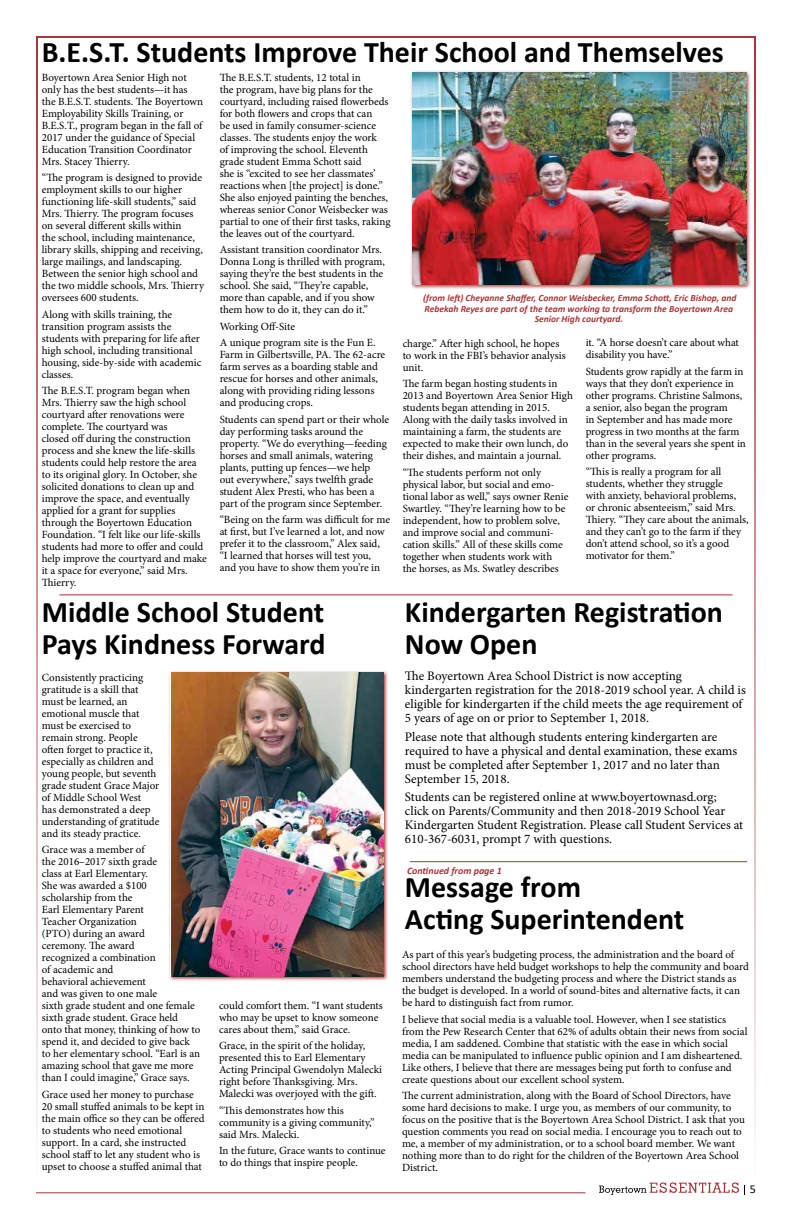
<style>
.page{position:relative;width:792px;height:1224px;background:#fff}
.page>*{position:absolute;margin:0;border:0;box-sizing:border-box;transform-origin:0 0}
.t1{font:700 30px/32px "Calibri";color:#000}
.t2{font:13px/14px "Minion Pro";color:#000}
.t3{font:12px "Calibri";color:#000}
.t4{font:11px/12px "Minion Pro";color:#000}
.t5{font:italic 700 10px "Calibri";color:#a93439}
.t6{font:italic 700 9.5px/10.5px "Calibri";color:#a93439;text-align:center}
</style>
<div class="page">
<svg style="left:599px;top:1183px;width:146px;height:12px"></svg>
<hr style="left:36px;top:1192px;width:549px;height:1px;background:#a93439">
<hr style="left:410px;top:861px;width:337px;height:1px;background:#a93439">
<hr style="left:59px;top:594px;width:674px;height:1px;background:#a93439">
<img style="left:411px;top:71px;width:340px;height:218px">
<img style="left:412px;top:73px;width:334px;height:211px">
<svg style="left:169px;top:671px;width:219px;height:310px;background:#ccaeae"></svg>
<img style="left:171px;top:673px;width:212px;height:303px">
<h1 class="t1" style="left:42px;top:35px;width:684px">B.E.S.T. Students Improve Their School and Themselves</h1>
<p class="t4" style="left:42px;top:71px;width:163px">Boyertown Area Senior High not only has the best students—it has the B.E.S.T. students. The Boyertown Employability Skills Training, or B.E.S.T., program began in the fall of 2017 under the guidance of Special Education Transition Coordinator Mrs. Stacey Thierry.</p>
<p class="t4" style="left:42px;top:172px;width:164px">“The program is designed to provide employment skills to our higher functioning life-skill students,” said Mrs. Thierry. The program focuses on several different skills within<br>the school, including maintenance, library skills, shipping and receiving, large mailings, and landscaping.<br>Between the senior high school and the two middle schools, Mrs. Thierry oversees 600 students.</p>
<p class="t4" style="left:42px;top:308px;width:161px">Along with skills training, the transition program assists the students with preparing for life after high school, including transitional housing, side-by-side with academic classes.</p>
<p class="t4" style="left:42px;top:385px;width:167px">The B.E.S.T. program began when Mrs. Thierry saw the high school courtyard after renovations were complete. The courtyard was<br>closed off during the construction process and she knew the life-skills students could help restore the area to its original glory. In October, she solicited donations to clean up and improve the space, and eventually applied for a grant for supplies through the Boyertown Education Foundation. “I felt like our life-skills students had more to offer and could help improve the courtyard and make it a space for everyone,” said Mrs.<br>Thierry.</p>
<p class="t4" style="left:220px;top:71px;width:172px">The B.E.S.T. students, 12 total in<br>the program, have big plans for the courtyard, including raised flowerbeds for both flowers and crops that can<br>be used in family consumer-science classes. The students enjoy the work<br>of improving the school. Eleventh grade student Emma Schott said<br>she is “excited to see her classmates’ reactions when [the project] is done.” She also enjoyed painting the benches, whereas senior Conor Weisbecker was partial to one of their first tasks, raking the leaves out of the courtyard.</p>
<p class="t4" style="left:220px;top:244px;width:167px">Assistant transition coordinator Mrs.<br>Donna Long is thrilled with program, saying they’re the best students in the school. She said, “They’re capable, more than capable, and if you show them how to do it, they can do it.”</p>
<p class="t4" style="left:220px;top:318px;width:158px;line-height:16.5px">Working Off-Site<br>A unique program site is the Fun E.</p>
<p class="t4" style="left:220px;top:349px;width:167px">Farm in Gilbertsville, PA. The 62-acre farm serves as a boarding stable and rescue for horses and other animals, along with providing riding lessons and producing crops.</p>
<p class="t4" style="left:220px;top:413px;width:171px">Students can spend part or their whole day performing tasks around the property. “We do everything—feeding horses and small animals, watering plants, putting up fences—we help<br>out everywhere,” says twelfth grade student Alex Presti, who has been a part of the program since September.</p>
<p class="t4" style="left:220px;top:514px;width:172px">“Being on the farm was difficult for me at first, but I’ve learned a lot, and now prefer it to the classroom,” Alex said, “I learned that horses will test you, and you have to show them you’re in</p>
<p class="t6" style="left:423px;top:292px;width:315px">(from left) Cheyanne Shaffer, Connor Weisbecker, Emma Schott, Eric Bishop, and<br>Rebekah Reyes are part of the team working to transform the Boyertown Area<br>Senior High courtyard.</p>
<p class="t4" style="left:586px;top:337px;width:155px">it. “A horse doesn’t care about what disability you have.”</p>
<p class="t4" style="left:586px;top:365px;width:162px">Students grow rapidly at the farm in ways that they don’t experience in other programs. Christine Salmons, a senior, also began the program<br>in September and has made more progress in two months at the farm than in the several years she spent in other programs.</p>
<p class="t4" style="left:586px;top:466px;width:165px">“This is really a program for all students, whether they struggle<br>with anxiety, behavioral problems,<br>or chronic absenteeism,” said Mrs.<br>Thiery. “They care about the animals, and they can’t go to the farm if they don’t attend school, so it’s a good motivator for them.”</p>
<p class="t4" style="left:403px;top:337px;width:165px">charge.” After high school, he hopes to work in the FBI’s behavior analysis unit.</p>
<p class="t4" style="left:403px;top:378px;width:172px">The farm began hosting students in 2013 and Boyertown Area Senior High students began attending in 2015.<br>Along with the daily tasks involved in maintaining a farm, the students are expected to make their own lunch, do their dishes, and maintain a journal.</p>
<p class="t4" style="left:403px;top:466px;width:167px">“The students perform not only physical labor, but social and emo&shy;tional labor as well,” says owner Renie Swartley. “They’re learning how to be independent, how to problem solve, and improve social and communi&shy;cation skills.” All of these skills come together when students work with the horses, as Ms. Swatley describes</p>
<h1 class="t1" style="left:42px;top:596px;width:285px">Middle School Student<br>Pays Kindness Forward</h1>
<p class="t4" style="left:42px;top:671px;width:119px">Consistently practicing gratitude is a skill that must be learned, an emotional muscle that must be exercised to remain strong. People often forget to practice it, especially as children and young people, but seventh grade student Grace Major of Middle School West<br>has demonstrated a deep understanding of gratitude and its steady practice.</p>
<p class="t4" style="left:42px;top:844px;width:160px">Grace was a member of<br>the 2016–2017 sixth grade<br>class at Earl Elementary.<br>She was awarded a $100<br>scholarship from the<br>Earl Elementary Parent<br>Teacher Organization<br>(PTO) during an award<br>ceremony. The award<br>recognized a combination<br>of academic and<br>behavioral achievement<br>and was given to one male<br>sixth grade student and one female sixth grade student. Grace held onto that money, thinking of how to spend it, and decided to give back to her elementary school. “Earl is an amazing school that gave me more than I could imagine,” Grace says.</p>
<p class="t4" style="left:42px;top:1088px;width:164px">Grace used her money to purchase 20 small stuffed animals to be kept in the main office so they can be offered to students who need emotional support. In a card, she instructed school staff to let any student who is upset to choose a stuffed animal that</p>
<p class="t4" style="left:219px;top:999px;width:166px">could comfort them. “I want students who may be upset to know someone cares about them,” said Grace.</p>
<p class="t4" style="left:219px;top:1040px;width:165px">Grace, in the spirit of the holiday, presented this to Earl Elementary Acting Principal Gwendolyn Malecki right before Thanksgiving. Mrs.<br>Malecki was overjoyed with the gift.</p>
<p class="t4" style="left:219px;top:1104px;width:157px">“This demonstrates how this community is a giving community,” said Mrs. Malecki.</p>
<p class="t4" style="left:219px;top:1145px;width:168px">In the future, Grace wants to continue to do things that inspire people.</p>
<h1 class="t1" style="left:405px;top:596px;width:320px">Kindergarten Registration<br>Now Open</h1>
<p class="t2" style="left:405px;top:669px;width:342px">The Boyertown Area School District is now accepting kindergarten registration for the 2018-2019 school year. A child is eligible for kindergarten if the child meets the age requirement of 5 years of age on or prior to September 1, 2018.</p>
<p class="t2" style="left:405px;top:730px;width:334px">Please note that although students entering kindergarten are required to have a physical and dental examination, these exams must be completed after September 1, 2017 and no later than September 15, 2018.</p>
<p class="t2" style="left:405px;top:790px;width:340px">Students can be registered online at www.boyertownasd.org; click on Parents/Community and then 2018-2019 School Year Kindergarten Student Registration. Please call Student Services at 610-367-6031, prompt 7 with questions.</p>
<h1 class="t1" style="left:405px;top:870px;width:281px">Message from<br>Acting Superintendent</h1>
<p class="t5" style="left:407px;top:864px;width:96px">Continued from page 1</p>
<p class="t4" style="left:402px;top:949px;width:349px">As part of this year’s budgeting process, the administration and the board of school directors have held budget workshops to help the community and board members understand the budgeting process and where the District stands as the budget is developed. In a world of sound-bites and alternative facts, it can be hard to distinguish fact from rumor.</p>
<p class="t4" style="left:402px;top:1013px;width:347px">I believe that social media is a valuable tool. However, when I see statistics from the Pew Research Center that 62% of adults obtain their news from social media, I am saddened. Combine that statistic with the ease in which social media can be manipulated to influence public opinion and I am disheartened.<br>Like others, I believe that there are messages being put forth to confuse and create questions about our excellent school system.</p>
<p class="t4" style="left:402px;top:1090px;width:344px">The current administration, along with the Board of School Directors, have some hard decisions to make. I urge you, as members of our community, to focus on the positive that is the Boyertown Area School District. I ask that you question comments you read on social media. I encourage you to reach out to me, a member of my administration, or to a school board member. We want nothing more than to do right for the children of the Boyertown Area School District.</p>
<p class="t3" style="left:750px;top:1180px;width:8px">5</p>
</div>
